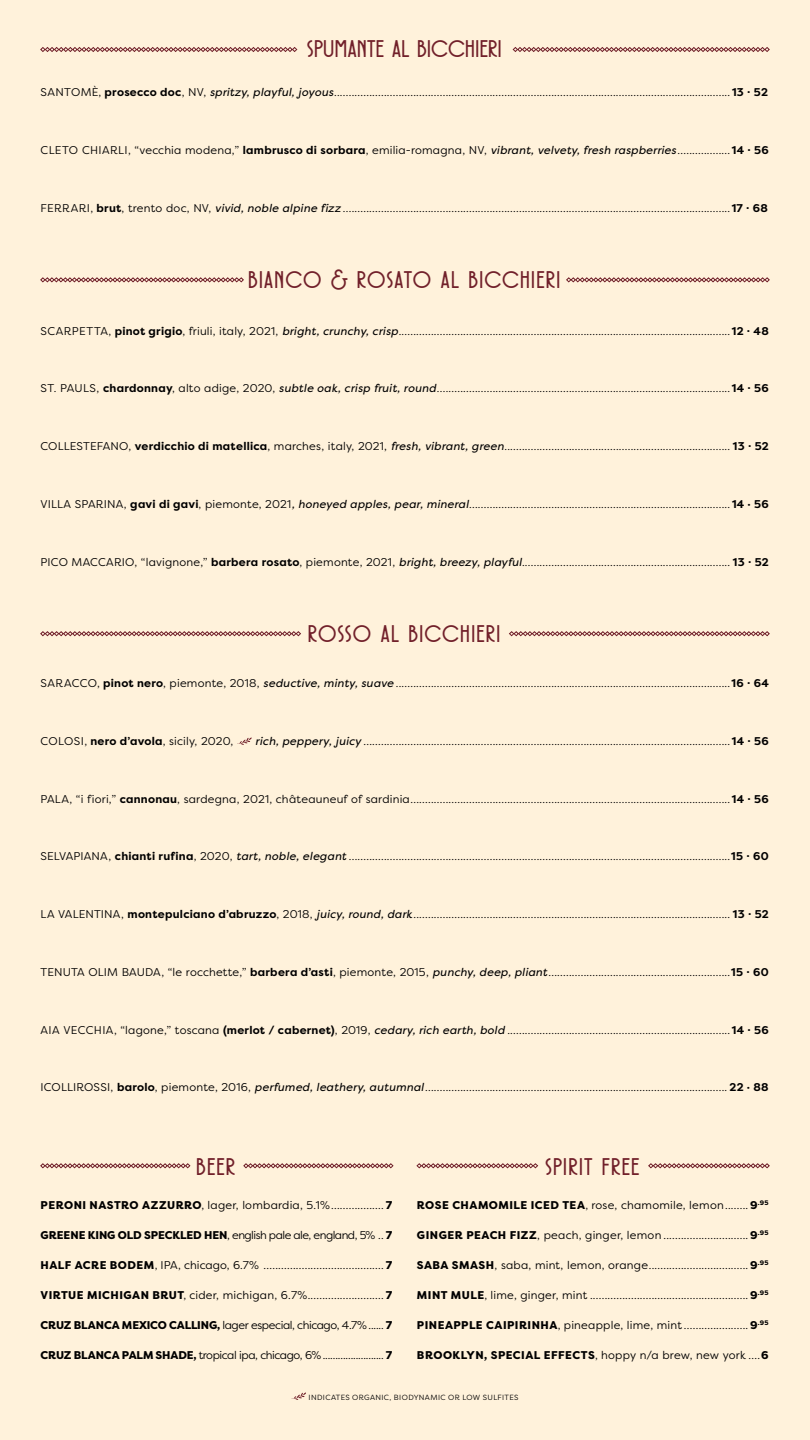
<style>
.page{position:relative;width:810px;height:1440px;background:#fff2db}
.page>*{position:absolute;margin:0;border:0;box-sizing:border-box;transform-origin:0 0}
.t1{font:22.5px "Prizefighter One";letter-spacing:.035em;color:#71202a}
.t2{font:22.5px "Prizefighter One";letter-spacing:.01em;color:#71202a}
.t3{font:11.25px "Filson Pro";letter-spacing:.015em;color:#000}
.t4{font:11.25px "Filson Pro";letter-spacing:-.04em;color:#000}
.t5{font:11.25px "Filson Pro";letter-spacing:-.035em;color:#000}
.t6{font:11.25px "Filson Pro";letter-spacing:-.045em;color:#000}
.t7{font:7.5px "Filson Pro";letter-spacing:.045em;color:#000}
.s1{font-weight:700}
.s2{font-style:italic}
.s3{font-weight:800}
</style>
<div class="page">
<svg style="left:237px;top:738px;width:15px;height:7px"></svg>
<svg style="left:40px;top:47px;width:257px;height:5px"></svg>
<svg style="left:40px;top:1163px;width:150px;height:5px"></svg>
<svg style="left:243px;top:1163px;width:150px;height:5px"></svg>
<svg style="left:417px;top:1163px;width:121px;height:5px"></svg>
<svg style="left:648px;top:1163px;width:122px;height:5px"></svg>
<svg style="left:513px;top:47px;width:257px;height:5px"></svg>
<svg style="left:40px;top:277px;width:204px;height:5px"></svg>
<svg style="left:566px;top:277px;width:204px;height:5px"></svg>
<svg style="left:40px;top:631px;width:261px;height:5px"></svg>
<svg style="left:509px;top:631px;width:261px;height:5px"></svg>
<svg style="left:291px;top:1393px;width:15px;height:7px"></svg>
<h1 class="t2" style="left:308px;top:36px;width:196px">SPUMANTE AL BICCHIERI</h1>
<p class="t3" style="left:41px;top:85px;width:729px">SANTOMÈ, <span class="s1">prosecco doc</span>, NV, <span class="s2">spritzy, playful, joyous</span>....................................................................................................................................... <span class="s1">13 · 52</span></p>
<p class="t3" style="left:41px;top:143px;width:730px">CLETO CHIARLI, “vecchia modena,” <span class="s1">lambrusco di sorbara</span>, emilia-romagna, NV, <span class="s2">vibrant, velvety, fresh raspberries</span>.................. <span class="s1">14 · 56</span></p>
<p class="t3" style="left:41px;top:200px;width:729px">FERRARI, <span class="s1">brut</span>, trento doc, NV, <span class="s2">vivid, noble alpine fizz</span> .................................................................................................................................... <span class="s1">17 · 68</span></p>
<h1 class="t1" style="left:249px;top:267px;width:313px">BIANCO &amp; ROSATO AL BICCHIERI</h1>
<p class="t3" style="left:41px;top:323px;width:730px">SCARPETTA, <span class="s1">pinot grigio</span>, friuli, italy, 2021, <span class="s2">bright, crunchy, crisp</span>................................................................................................................. <span class="s1">12 · 48</span></p>
<p class="t3" style="left:41px;top:381px;width:730px">ST. PAULS, <span class="s1">chardonnay</span>, alto adige, 2020, <span class="s2">subtle oak, crisp fruit, round</span>.................................................................................................... <span class="s1">14 · 56</span></p>
<p class="t3" style="left:40px;top:439px;width:730px">COLLESTEFANO, <span class="s1">verdicchio di matellica</span>, marches, italy, 2021, <span class="s2">fresh, vibrant, green</span>............................................................................. <span class="s1">13 · 52</span></p>
<p class="t3" style="left:41px;top:497px;width:730px">VILLA SPARINA, <span class="s1">gavi di gavi</span>, piemonte, 2021<span class="s2">, honeyed apples, pear, mineral</span>......................................................................................... <span class="s1">14 · 56</span></p>
<p class="t3" style="left:41px;top:554px;width:730px">PICO MACCARIO, “lavignone,” <span class="s1">barbera rosato</span>, piemonte, 2021, <span class="s2">bright, breezy, playful</span>....................................................................... <span class="s1">13 · 52</span></p>
<h1 class="t1" style="left:309px;top:621px;width:194px">ROSSO AL BICCHIERI</h1>
<p class="t3" style="left:41px;top:676px;width:730px">SARACCO, <span class="s1">pinot nero</span>, piemonte, 2018, <span class="s2">seductive, minty, suave</span> ..................................................................................................................<span class="s1">16 · 64</span></p>
<p class="t3" style="left:41px;top:734px;width:194px">COLOSI, <span class="s1">nero d’avola</span>, sicily, 2020,</p>
<p class="t3" style="left:255px;top:734px;width:515px"><span class="s2">rich, peppery, juicy</span> ............................................................................................................................. <span class="s1">14 · 56</span></p>
<p class="t3" style="left:41px;top:791px;width:730px">PALA, “i fiori,” <span class="s1">cannonau</span>, sardegna, 2021, châteauneuf of sardinia............................................................................................................. <span class="s1">14 · 56</span></p>
<p class="t3" style="left:41px;top:849px;width:730px">SELVAPIANA, <span class="s1">chianti rufina</span>, 2020, <span class="s2">tart, noble, elegant</span> ..................................................................................................................................<span class="s1">15 · 60</span></p>
<p class="t3" style="left:41px;top:907px;width:730px">LA VALENTINA, <span class="s1">montepulciano d’abruzzo</span>, 2018, <span class="s2">juicy, round, dark</span>............................................................................................................ <span class="s1">13 · 52</span></p>
<p class="t3" style="left:41px;top:964px;width:730px">TENUTA OLIM BAUDA, “le rocchette,” <span class="s1">barbera d’asti</span>, piemonte, 2015, <span class="s2">punchy, deep, pliant</span>..............................................................<span class="s1">15 · 60</span></p>
<p class="t3" style="left:41px;top:1022px;width:730px">AIA VECCHIA, “lagone,” toscana <span class="s1">(merlot / cabernet)</span>, 2019, <span class="s2">cedary, rich earth, bold</span> ............................................................................ <span class="s1">14 · 56</span></p>
<p class="t3" style="left:40px;top:1080px;width:730px">ICOLLIROSSI, <span class="s1">barolo</span>, piemonte, 2016, <span class="s2">perfumed, leathery, autumnal</span>....................................................................................................... <span class="s1">22 · 88</span></p>
<h1 class="t1" style="left:197px;top:1153px;width:41px">BEER</h1>
<p class="t3" style="left:41px;top:1198px;width:353px"><span class="s3">PERONI NASTRO AZZURRO</span>, lager, lombardia, 5.1%.................. <span class="s3">7</span></p>
<p class="t6" style="left:41px;top:1228px;width:353px"><span class="s3">GREENE KING OLD SPECKLED HEN</span>, english pale ale, england, 5% .. <span class="s3">7</span></p>
<p class="t3" style="left:41px;top:1258px;width:353px"><span class="s3">HALF ACRE BODEM</span>, IPA, chicago, 6.7% ......................................... <span class="s3">7</span></p>
<p class="t3" style="left:41px;top:1288px;width:353px"><span class="s3">VIRTUE MICHIGAN BRUT</span>, cider, michigan, 6.7%.......................... <span class="s3">7</span></p>
<p class="t5" style="left:41px;top:1318px;width:353px"><span class="s3">CRUZ BLANCA MEXICO CALLING,</span> lager especial, chicago, 4.7%...... <span class="s3">7</span></p>
<p class="t4" style="left:41px;top:1348px;width:353px"><span class="s3">CRUZ BLANCA PALM SHADE,</span> tropical ipa, chicago, 6%........................ <span class="s3">7</span></p>
<h1 class="t1" style="left:546px;top:1153px;width:96px">SPIRIT FREE</h1>
<p class="t3" style="left:417px;top:1198px;width:353px"><span class="s3">ROSE CHAMOMILE ICED TEA</span>, rose, chamomile, lemon........<span class="s3">9</span><sup>.95</sup></p>
<p class="t3" style="left:417px;top:1228px;width:353px"><span class="s3">GINGER PEACH FIZZ</span>, peach, ginger, lemon .............................<span class="s3">9</span><sup>.95</sup></p>
<p class="t3" style="left:417px;top:1258px;width:353px"><span class="s3">SABA SMASH</span>, saba, mint, lemon, orange..................................<span class="s3">9</span><sup>.95</sup></p>
<p class="t3" style="left:417px;top:1288px;width:353px"><span class="s3">MINT MULE</span>, lime, ginger, mint ......................................................<span class="s3">9</span><sup>.95</sup></p>
<p class="t3" style="left:417px;top:1318px;width:353px"><span class="s3">PINEAPPLE CAIPIRINHA</span>, pineapple, lime, mint ......................<span class="s3">9</span><sup>.95</sup></p>
<p class="t3" style="left:417px;top:1348px;width:353px"><span class="s3">BROOKLYN, SPECIAL EFFECTS</span>, hoppy n/a brew, new york ....<span class="s3">6</span></p>
<p class="t7" style="left:309px;top:1392px;width:211px">INDICATES ORGANIC, BIODYNAMIC OR LOW SULFITES</p>
</div>
